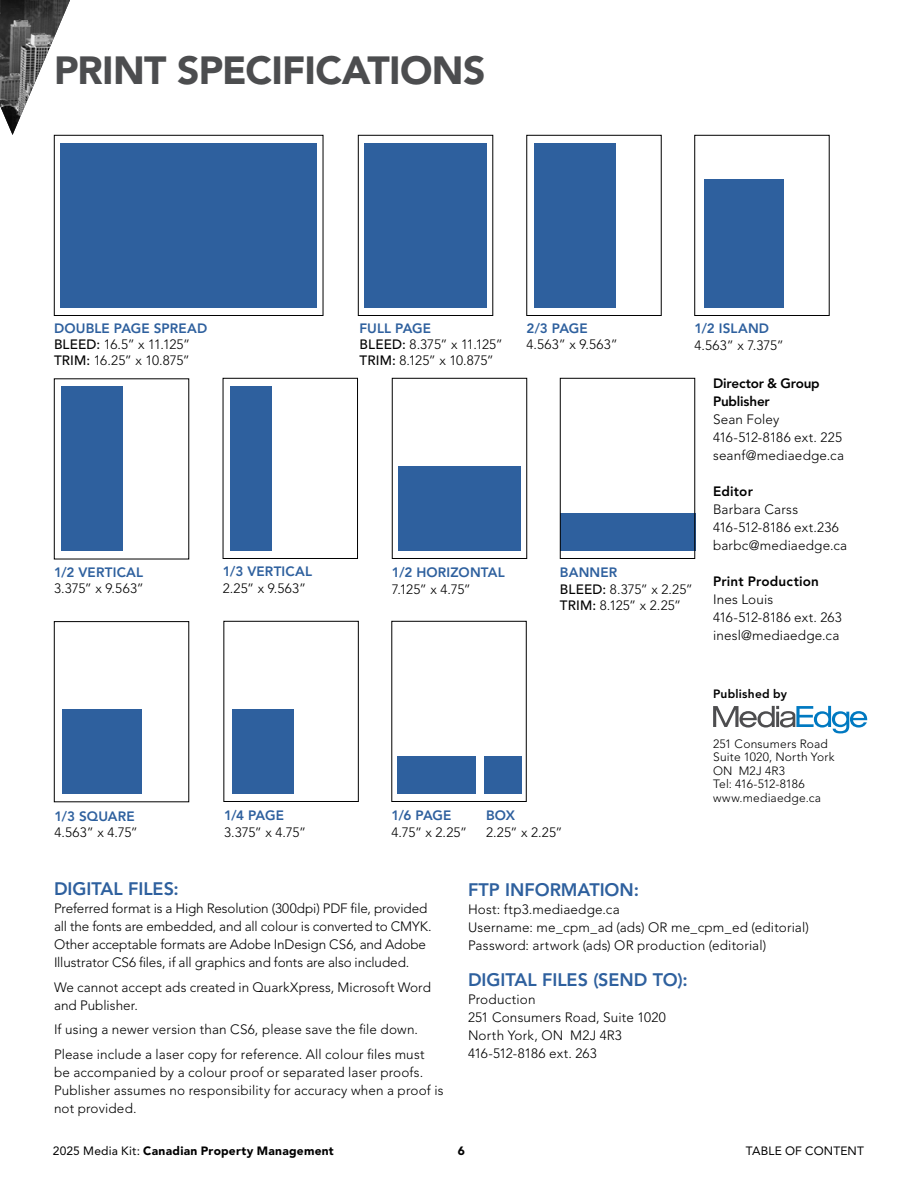
<style>
.page{position:relative;width:918px;height:1188px;background:#fff}
.page>*{position:absolute;margin:0;border:0;box-sizing:border-box;transform-origin:0 0}
.t1{font:900 39px "Avenir LT Std";letter-spacing:-.02em;color:#4c4d4f}
.t2{font:800 18px "Avenir LT Std";color:#2e609e}
.t3{font:300 13.5px/18px "Avenir LT Std";letter-spacing:.01em;color:#000}
.t4{font:300 13.5px/18px "Avenir LT Std";letter-spacing:-.01em;color:#000}
.t5{font:800 13.5px "Avenir LT Std";letter-spacing:.01em;color:#2e609e}
.t6{font:300 13.5px/16.2px "Avenir LT Std";letter-spacing:-.025em;color:#000}
.t7{font:300 13.5px/16.2px "Avenir LT Std";letter-spacing:-.02em;color:#000}
.t8{font:800 13.5px/18px "Avenir LT Std";letter-spacing:-.015em;color:#000}
.t9{font:800 13.5px "Avenir LT Std";letter-spacing:.005em;color:#000}
.t10{font:300 12px/13.5px "Avenir LT Std";letter-spacing:.015em;color:#000}
.t11{font:900 12px "Avenir LT Std";letter-spacing:.02em;color:#000}
.t12{font:12px "Avenir LT Std";letter-spacing:.015em;color:#000}
.t13{font:800 12px "Avenir LT Std";letter-spacing:.02em;color:#000}
.s1{font-weight:800;color:#2e609e}
.s2{font-weight:500}
.s3{font-weight:400}
</style>
<div class="page">
<img style="left:0;top:0;width:79px;height:135px">
<svg style="left:713px;top:706px;width:154px;height:27px"></svg>
<div style="left:560px;top:513px;width:135px;height:38px;background:#2e609e"></div>
<div style="left:358px;top:135px;width:135px;height:181px;border:1px solid #000"></div>
<div style="left:54px;top:135px;width:269px;height:181px;border:1px solid #000"></div>
<div style="left:392px;top:378px;width:135px;height:181px;border:1px solid #000"></div>
<div style="left:694px;top:135px;width:136px;height:181px;border:1px solid #000"></div>
<div style="left:54px;top:621px;width:135px;height:181px;border:1px solid #000"></div>
<div style="left:526px;top:135px;width:136px;height:181px;border:1px solid #000"></div>
<div style="left:560px;top:378px;width:135px;height:181px;border:1px solid #000"></div>
<div style="left:224px;top:621px;width:135px;height:181px;border:1px solid #000"></div>
<div style="left:223px;top:378px;width:135px;height:181px;border:1px solid #000"></div>
<div style="left:391px;top:621px;width:136px;height:181px;border:1px solid #000"></div>
<div style="left:364px;top:143px;width:123px;height:165px;background:#2e609e"></div>
<div style="left:60px;top:143px;width:141px;height:165px;background:#2e609e"></div>
<div style="left:194px;top:143px;width:123px;height:165px;background:#2e609e"></div>
<div style="left:398px;top:466px;width:123px;height:85px;background:#2e609e"></div>
<div style="left:398px;top:756px;width:78px;height:38px;background:#2e609e"></div>
<div style="left:484px;top:756px;width:38px;height:38px;background:#2e609e"></div>
<div style="left:62px;top:710px;width:80px;height:84px;background:#2e609e"></div>
<div style="left:232px;top:709px;width:62px;height:85px;background:#2e609e"></div>
<div style="left:704px;top:179px;width:80px;height:129px;background:#2e609e"></div>
<div style="left:534px;top:143px;width:82px;height:165px;background:#2e609e"></div>
<div style="left:62px;top:387px;width:61px;height:164px;background:#2e609e"></div>
<div style="left:231px;top:386px;width:41px;height:165px;background:#2e609e"></div>
<h1 class="t1" style="left:54px;top:47px;width:433px">PRINT SPECIFICATIONS</h1>
<p class="t6" style="left:54px;top:320px;width:155px"><span class="s1">DOUBLE PAGE SPREAD<br></span><span class="s2">BLEED:</span> 16.5” x 11.125”<br><span class="s2">TRIM:</span> 16.25” x 10.875”</p>
<p class="t7" style="left:360px;top:320px;width:145px"><span class="s1">FULL PAGE<br></span><span class="s2">BLEED:</span> 8.375” x 11.125”<br><span class="s2">TRIM:</span> 8.125” x 10.875”</p>
<p class="t5" style="left:526px;top:320px;width:63px">2/3 PAGE</p>
<p class="t3" style="left:526px;top:336px;width:93px">4.563” x 9.563”</p>
<p class="t5" style="left:694px;top:320px;width:76px">1/2 ISLAND</p>
<p class="t3" style="left:694px;top:336px;width:91px">4.563” x 7.375”</p>
<p class="t5" style="left:54px;top:564px;width:91px">1/2 VERTICAL</p>
<p class="t3" style="left:54px;top:580px;width:91px">3.375” x 9.563”</p>
<p class="t5" style="left:54px;top:808px;width:82px">1/3 SQUARE</p>
<p class="t3" style="left:54px;top:824px;width:85px">4.563” x 4.75”</p>
<p class="t5" style="left:223px;top:563px;width:91px">1/3 VERTICAL</p>
<p class="t3" style="left:223px;top:579px;width:85px">2.25” x 9.563”</p>
<p class="t5" style="left:224px;top:808px;width:61px">1/4 PAGE</p>
<p class="t3" style="left:224px;top:823px;width:84px">3.375” x 4.75”</p>
<p class="t5" style="left:392px;top:565px;width:114px">1/2 HORIZONTAL</p>
<p class="t3" style="left:392px;top:580px;width:81px">7.125” x 4.75”</p>
<p class="t3" style="left:560px;top:565px;width:134px;line-height:16.2px"><span class="s1">BANNER<br></span><span class="s2">BLEED:</span> 8.375” x 2.25”<br><span class="s2">TRIM:</span> 8.125” x 2.25”</p>
<p class="t5" style="left:392px;top:808px;width:61px">1/6 PAGE</p>
<p class="t3" style="left:392px;top:823px;width:77px">4.75” x 2.25”</p>
<p class="t5" style="left:486px;top:808px;width:31px">BOX</p>
<p class="t3" style="left:486px;top:823px;width:78px">2.25” x 2.25”</p>
<p class="t8" style="left:713px;top:375px;width:108px">Director &amp; Group<br>Publisher</p>
<p class="t3" style="left:713px;top:411px;width:133px">Sean Foley<br>416-512-8186 ext. 225 seanf@mediaedge.ca</p>
<p class="t9" style="left:713px;top:484px;width:41px">Editor</p>
<p class="t3" style="left:713px;top:501px;width:136px">Barbara Carss<br>416-512-8186 ext.236 barbc@mediaedge.ca</p>
<p class="t9" style="left:713px;top:574px;width:107px">Print Production</p>
<p class="t3" style="left:713px;top:591px;width:130px">Ines Louis<br>416-512-8186 ext. 263 inesl@mediaedge.ca</p>
<p class="t13" style="left:713px;top:686px;width:75px">Published by</p>
<p class="t10" style="left:713px;top:737px;width:123px">251 Consumers Road<br>Suite 1020, North York<br>ON M2J 4R3<br>Tel: 416-512-8186 www.mediaedge.ca</p>
<h2 class="t2" style="left:54px;top:878px;width:126px">DIGITAL FILES:</h2>
<p class="t4" style="left:54px;top:899px;width:379px">Preferred format is a High Resolution (300dpi) PDF file, provided all the fonts are embedded, and all colour is converted to CMYK.<br>Other acceptable formats are Adobe InDesign CS6, and Adobe Illustrator CS6 files, if all graphics and fonts are also included.</p>
<p class="t3" style="left:54px;top:978px;width:378px">We cannot accept ads created in QuarkXpress, Microsoft Word and Publisher.</p>
<p class="t3" style="left:54px;top:1017px;width:372px;line-height:24.8px">If using a newer version than CS6, please save the file down.<br>Please include a laser copy for reference. All colour files must</p>
<p class="t3" style="left:54px;top:1064px;width:391px">be accompanied by a colour proof or separated laser proofs.<br>Publisher assumes no responsibility for accuracy when a proof is not provided.</p>
<h2 class="t2" style="left:468px;top:879px;width:173px">FTP INFORMATION:</h2>
<p class="t3" style="left:468px;top:900px;width:342px">Host: ftp3.mediaedge.ca<br>Username: me_cpm_ad (ads) OR me_cpm_ed (editorial)<br>Password: artwork (ads) OR production (editorial)</p>
<h2 class="t2" style="left:468px;top:969px;width:221px">DIGITAL FILES (SEND TO):</h2>
<p class="t3" style="left:468px;top:990px;width:199px">Production<br>251 Consumers Road, Suite 1020<br>North York, ON M2J 4R3<br>416-512-8186 ext. 263</p>
<p class="t11" style="left:53px;top:1144px;width:282px"><span class="s3">2025 Media Kit:</span> Canadian Property Management</p>
<p class="t11" style="left:458px;top:1144px;width:9px">6</p>
<p class="t12" style="left:746px;top:1144px;width:120px">TABLE OF CONTENT</p>
</div>
